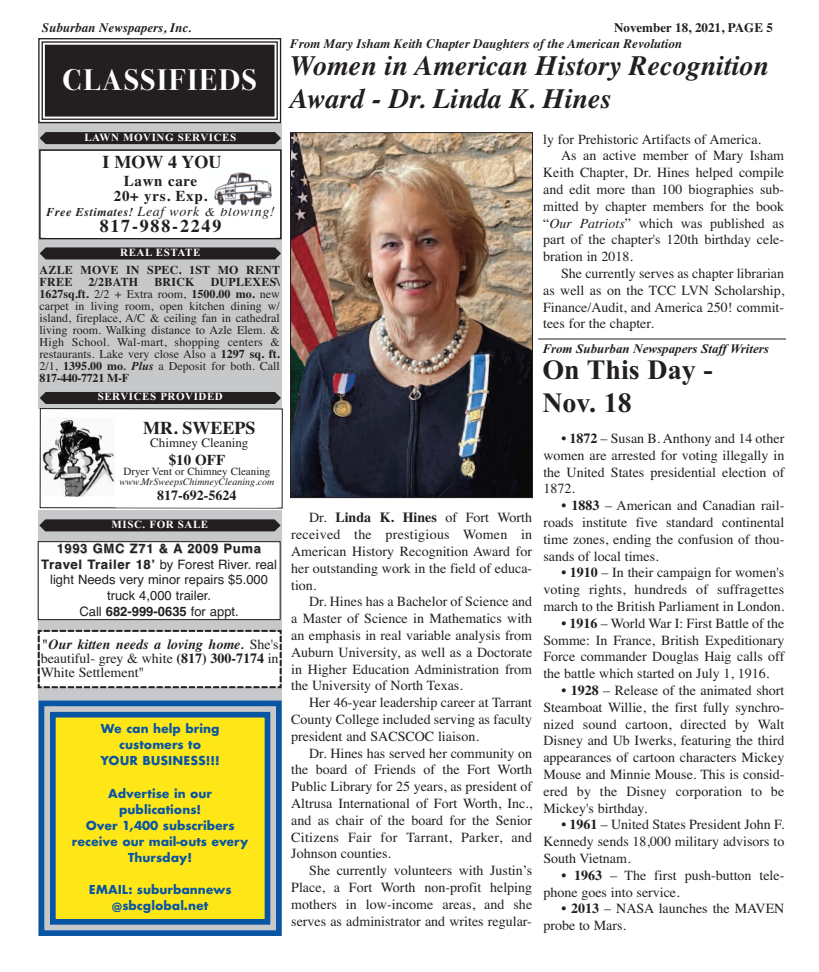
<style>
.page{position:relative;width:819px;height:972px;background:#fff}
.page>*{position:absolute;margin:0;border:0;box-sizing:border-box;transform-origin:0 0}
.t1{font:700 30px "Bodoni Svty Two ITCTT";letter-spacing:.055em;color:#fff}
.t2{font:italic 700 28px/33.6px "Times";color:#231f20}
.t3{font:700 28px/33.6px "Times New Roman";color:#231f20}
.t4{font:700 18px "Times";color:#231f20}
.t5{font:700 18px "Times";letter-spacing:.1em;color:#231f20}
.t6{font:700 15px/15px "Times";letter-spacing:.045em;color:#231f20;text-align:center}
.t7{font:14px/16.8px "Times";color:#231f20;text-align:justify}
.t8{font:italic 14px "Times";letter-spacing:.045em;color:#231f20}
.t9{font:700 14px "Times";letter-spacing:-.005em;color:#231f20}
.t10{font:13px/15.6px "Helvetica";color:#231f20;text-align:center}
.t11{font:italic 700 13px "Times";color:#231f20}
.t12{font:italic 700 13px "Times New Roman";color:#231f20}
.t13{font:700 13px "Times";color:#231f20}
.t14{font:13px "Times";letter-spacing:-.005em;color:#231f20}
.t15{font:12px/12px "Times";color:#231f20;text-align:justify}
.t16{font:700 12px/16px "Futura";color:#0855a4;text-align:center}
.t17{font:700 12px/12px "Times";letter-spacing:.015em;color:#231f20}
.t18{font:700 11px "Times New Roman";letter-spacing:.05em;color:#fff}
.t19{font:11px "Times";letter-spacing:-.005em;color:#231f20}
.t20{font:italic 10px "Times";letter-spacing:-.005em;color:#231f20}
.s1{font-weight:700;font-size:12px}
.s2{font-weight:700}
.s3{font-weight:700;font-style:italic}
.s4{font-style:italic}
</style>
<div class="page">
<img style="left:292px;top:134px;width:239px;height:362px">
<div style="left:290px;top:132px;width:243px;height:366px;border:1px solid #231f20"></div>
<div style="left:38px;top:123px;width:243px;height:813px;background:#c7c8ca"></div>
<div style="left:46px;top:46px;width:227px;height:69px;background:#231f20"></div>
<div style="left:38px;top:38px;width:243px;height:85px;border:1px solid #231f20"></div>
<div style="left:42px;top:41px;width:236px;height:79px;border:1px solid #231f20"></div>
<div style="left:45px;top:45px;width:230px;height:72px;border:1px solid #231f20"></div>
<hr style="left:538px;top:338px;width:248px;height:2px;background:#231f20">
<svg style="left:40px;top:247px;width:241px;height:12px;background:#2c2829"></svg>
<svg style="left:40px;top:132px;width:241px;height:12px;background:#272325"></svg>
<svg style="left:39px;top:519px;width:242px;height:12px;background:#2c2829"></svg>
<div style="left:39px;top:542px;width:241px;height:77px;background:#fff"></div>
<div style="left:38px;top:541px;width:243px;height:79px;border:1px solid #231f20"></div>
<svg style="left:39px;top:392px;width:244px;height:117px;background:#c3c2c3"></svg>
<div style="left:116px;top:453px;width:161px;height:55px;background:#fff"></div>
<div style="left:42px;top:413px;width:73px;height:84px;background:#fff"></div>
<img style="left:43px;top:418px;width:72px;height:79px">
<div style="left:41px;top:151px;width:239px;height:87px;background:#fff"></div>
<div style="left:39px;top:149px;width:243px;height:90px;border:2px solid #231f20"></div>
<div style="left:46px;top:175px;width:229px;height:63px;background:#fff"></div>
<img style="left:214px;top:172px;width:58px;height:34px">
<svg style="left:37px;top:629px;width:245px;height:60px;background:#eee"></svg>
<div style="left:56px;top:718px;width:209px;height:201px;background:#ffe616"></div>
<div style="left:39px;top:701px;width:243px;height:235px;border:6px solid #0855a4"></div>
<div style="left:50px;top:712px;width:220px;height:213px;border:6px solid #0855a4"></div>
<p class="t11" style="left:42px;top:20px;width:151px">Suburban Newspapers, Inc.</p>
<p class="t13" style="left:614px;top:20px;width:160px">November 18, 2021, PAGE 5</p>
<p class="t11" style="left:290px;top:36px;width:394px">From Mary Isham Keith Chapter Daughters of the American Revolution</p>
<h2 class="t2" style="left:290px;top:48px;width:480px">Women in American History Recognition<br>Award - Dr. Linda K. Hines</h2>
<h1 class="t1" style="left:63px;top:55px;width:196px">CLASSIFIEDS</h1>
<p class="t18" style="left:84px;top:130px;width:153px">LAWN MOVING SERVICES</p>
<p class="t4" style="left:103px;top:151px;width:120px">I MOW 4 YOU</p>
<p class="t6" style="left:114px;top:173px;width:95px">Lawn care<br>20+ yrs. Exp.</p>
<p class="t8" style="left:46px;top:203px;width:230px"><span class="s1">Free Estimates!</span> Leaf work &amp; blowing!</p>
<p class="t5" style="left:100px;top:215px;width:123px">817-988-2249</p>
<p class="t18" style="left:120px;top:246px;width:82px">REAL ESTATE</p>
<p class="t17" style="left:40px;top:263px;width:242px">AZLE MOVE IN SPEC. 1ST MO RENT<br>FREE</p>
<p class="t15" style="left:40px;top:275px;width:242px;text-indent:171px"><span class="s2">DUPLEXES\ 1627sq.ft.</span> 2/2 + Extra room, <span class="s2">1500.00 mo.</span> new carpet in living room, open kitchen dining w/ island, fireplace, A/C &amp; ceiling fan in cathedral living room. Walking distance to Azle Elem. &amp; High School. Wal-mart, shopping centers &amp; restaurants. Lake very close Also a <span class="s2">1297 sq. ft.<br></span>2/1, <span class="s2">1395.00 mo</span><span class="s3">. Plus</span> a Deposit for both. Call <span class="s2">817-440-7721 M-F</span></p>
<p class="t17" style="left:88px;top:275px;width:51px">2/2BATH</p>
<p class="t17" style="left:154px;top:275px;width:42px">BRICK</p>
<p class="t18" style="left:98px;top:390px;width:127px">SERVICES PROVIDED</p>
<p class="t4" style="left:143px;top:417px;width:114px">MR. SWEEPS</p>
<p class="t14" style="left:150px;top:435px;width:100px">Chimney Cleaning</p>
<p class="t6" style="left:169px;top:452px;width:58px">$10 OFF</p>
<p class="t19" style="left:123px;top:465px;width:148px">Dryer Vent or Chimney Cleaning</p>
<p class="t20" style="left:120px;top:476px;width:156px">www.MrSweepsChimneyCleaning.com</p>
<p class="t9" style="left:157px;top:487px;width:81px">817-692-5624</p>
<p class="t18" style="left:112px;top:518px;width:98px">MISC. FOR SALE</p>
<p class="t10" style="left:41px;top:541px;width:237px"><span class="s2">1993 GMC Z71 &amp; A 2009 Puma<br>Travel Trailer 18’</span> by Forest River. real light Needs very minor repairs $5.000 truck 4,000 trailer.<br>Call <span class="s2">682-999-0635</span> for appt.</p>
<p class="t7" style="left:41px;top:637px;width:239px;line-height:14px"><span class="s3">"Our kitten needs a loving home.</span> She's beautiful- grey &amp; white <span class="s2">(817) 300-7174</span> in White Settlement"</p>
<p class="t16" style="left:101px;top:721px;width:121px">We can help bring customers to<br>YOUR BUSINESS!!!</p>
<p class="t16" style="left:72px;top:785px;width:178px">Advertise in our publications!<br>Over 1,400 subscribers receive our mail-outs every<br>Thursday!</p>
<p class="t16" style="left:89px;top:881px;width:144px">EMAIL: suburbannews @sbcglobal.net</p>
<p class="t7" style="left:291px;top:509px;width:243px;text-indent:18px">Dr. <span class="s2">Linda K. Hines</span> of Fort Worth received the prestigious Women in American History Recognition Award for her outstanding work in the field of educa&shy;tion.</p>
<p class="t7" style="left:291px;top:593px;width:243px;text-indent:18px">Dr. Hines has a Bachelor of Science and a Master of Science in Mathematics with an emphasis in real variable analysis from Auburn University, as well as a Doctorate in Higher Education Administration from the University of North Texas.</p>
<p class="t7" style="left:291px;top:694px;width:243px;text-indent:18px">Her 46-year leadership career at Tarrant County College included serving as faculty president and SACSCOC liaison.</p>
<p class="t7" style="left:291px;top:744px;width:243px;text-indent:18px">Dr. Hines has served her community on the board of Friends of the Fort Worth Public Library for 25 years, as president of Altrusa International of Fort Worth, Inc., and as chair of the board for the Senior Citizens Fair for Tarrant, Parker, and Johnson counties.</p>
<p class="t7" style="left:291px;top:862px;width:243px;text-indent:18px">She currently volunteers with Justin’s Place, a Fort Worth non-profit helping mothers in low-income areas, and she serves as administrator and writes regular-</p>
<p class="t7" style="left:543px;top:130px;width:219px">ly for Prehistoric Artifacts of America.</p>
<p class="t7" style="left:561px;top:147px;width:225px">As an active member of Mary Isham</p>
<p class="t7" style="left:543px;top:164px;width:243px">Keith Chapter, Dr. Hines helped compile</p>
<p class="t7" style="left:543px;top:181px;width:242px">and edit more than 100 biographies sub-</p>
<p class="t7" style="left:543px;top:198px;width:242px">mitted by chapter members for the book</p>
<p class="t7" style="left:543px;top:214px;width:242px">“<span class="s4">Our Patriots</span>” which was published as</p>
<p class="t7" style="left:543px;top:231px;width:242px">part of the chapter's 120th birthday cele-</p>
<p class="t7" style="left:543px;top:248px;width:91px">bration in 2018.</p>
<p class="t7" style="left:561px;top:265px;width:225px">She currently serves as chapter librarian</p>
<p class="t7" style="left:543px;top:282px;width:242px">as well as on the TCC LVN Scholarship,</p>
<p class="t7" style="left:543px;top:298px;width:242px">Finance/Audit, and America 250! commit-</p>
<p class="t7" style="left:543px;top:315px;width:112px">tees for the chapter.</p>
<p class="t12" style="left:542px;top:341px;width:228px">From Suburban Newspapers Staff Writers</p>
<h2 class="t3" style="left:542px;top:352px;width:172px">On This Day -<br>Nov. 18</h2>
<p class="t7" style="left:543px;top:430px;width:243px;text-indent:18px">• <span class="s2">1872</span> – Susan B. Anthony and 14 other women are arrested for voting illegally in the United States presidential election of 1872.</p>
<p class="t7" style="left:543px;top:497px;width:243px;text-indent:18px">• <span class="s2">1883</span> – American and Canadian rail&shy;roads institute five standard continental time zones, ending the confusion of thou&shy;sands of local times.</p>
<p class="t7" style="left:543px;top:564px;width:243px;text-indent:18px">• <span class="s2">1910</span> – In their campaign for women's voting rights, hundreds of suffragettes march to the British Parliament in London.</p>
<p class="t7" style="left:543px;top:615px;width:243px;text-indent:18px">• <span class="s2">1916</span> – World War I: First Battle of the Somme: In France, British Expeditionary Force commander Douglas Haig calls off the battle which started on July 1, 1916.</p>
<p class="t7" style="left:543px;top:682px;width:243px;text-indent:18px">• <span class="s2">1928</span> – Release of the animated short Steamboat Willie, the first fully synchro&shy;nized sound cartoon, directed by Walt Disney and Ub Iwerks, featuring the third appearances of cartoon characters Mickey Mouse and Minnie Mouse. This is consid&shy;ered by the Disney corporation to be Mickey's birthday.</p>
<p class="t7" style="left:543px;top:816px;width:242px;text-indent:18px">• <span class="s2">1961</span> – United States President John F.<br>Kennedy sends 18,000 military advisors to South Vietnam.</p>
<p class="t7" style="left:543px;top:867px;width:242px;text-indent:18px">• <span class="s2">1963</span> – The first push-button tele&shy;phone goes into service.</p>
<p class="t7" style="left:543px;top:900px;width:242px;text-indent:18px">• <span class="s2">2013</span> – NASA launches the MAVEN probe to Mars.</p>
</div>
